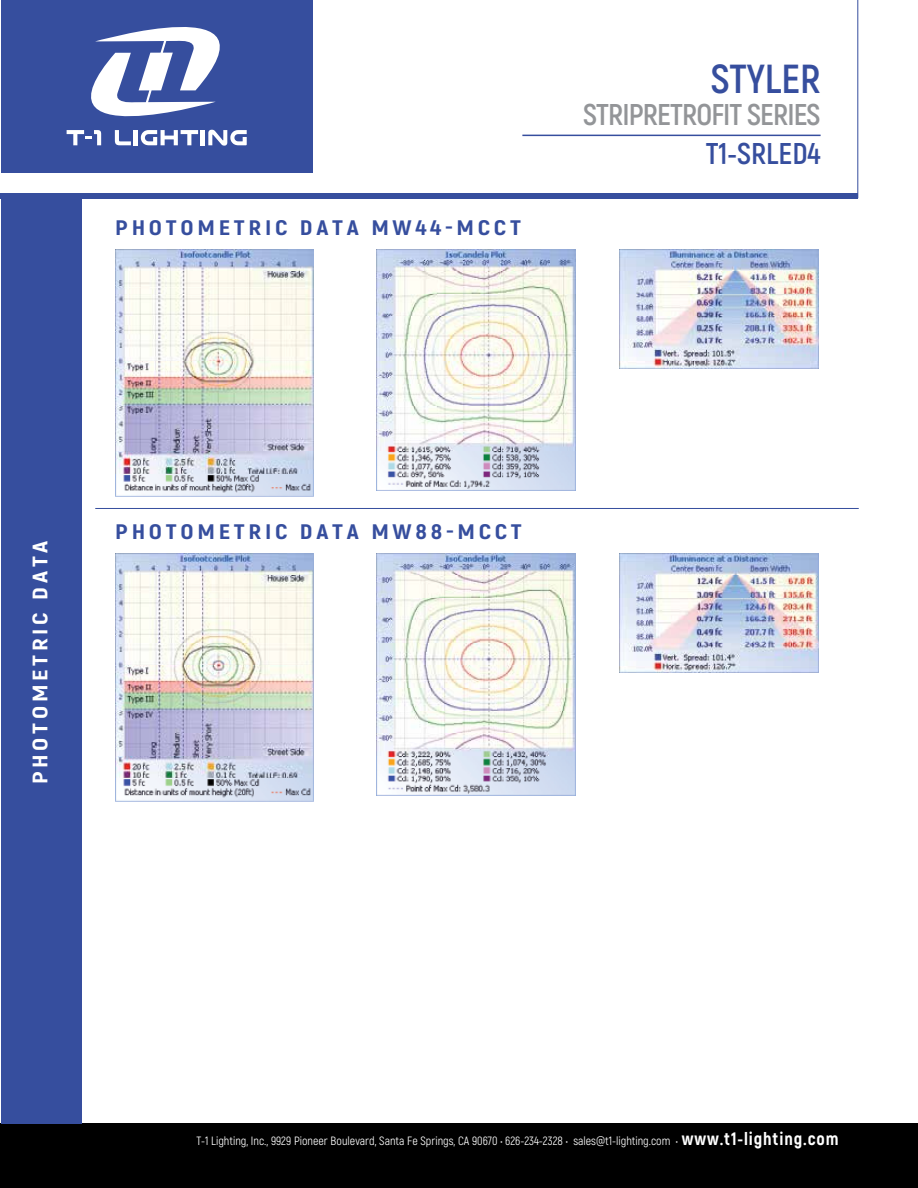
<style>
.page{position:relative;width:918px;height:1188px;background:#fff}
.page>*{position:absolute;margin:0;border:0;box-sizing:border-box;transform-origin:0 0}
.t1{font:700 40.5px "Akrobat";color:#364e9e}
.t2{font:700 30px "Akrobat";letter-spacing:-.03em;color:#939598}
.t3{font:700 30px "Akrobat";color:#364e9e}
.t4{font:800 21px "Akrobat";letter-spacing:.15em;color:#364e9e;scale:1.18 1}
.t5{font:800 21px "Akrobat";letter-spacing:.15em;color:#fff;scale:1.18 1}
.t6{font:12px "Akrobat";color:#fff}
.s1{font-weight:800;font-size:18px}
</style>
<div class="page">
<div style="left:1px;top:1123px;width:917px;height:65px;background:#000"></div>
<div style="left:1px;top:0;width:312px;height:172px;background:#364e9e"></div>
<hr style="left:858px;top:0;width:1px;height:198px;background:#364e9e">
<div style="left:1px;top:193px;width:857px;height:5px;background:#364e9e"></div>
<div style="left:1px;top:198px;width:81px;height:925px;background:#364e9e"></div>
<hr style="left:95px;top:508px;width:764px;height:1px;background:#364e9e">
<img style="left:115px;top:249px;width:199px;height:248px">
<img style="left:376px;top:249px;width:199px;height:242px">
<img style="left:620px;top:249px;width:198px;height:119px">
<img style="left:115px;top:553px;width:199px;height:248px">
<img style="left:376px;top:553px;width:199px;height:242px">
<img style="left:620px;top:553px;width:198px;height:120px">
<hr style="left:522px;top:135px;width:299px;height:1px;background:#364e9e">
<svg style="left:66px;top:27px;width:181px;height:119px"></svg>
<h3 class="t4" style="left:115px;top:215px;width:345px">PHOTOMETRIC DATA MW44-MCCT</h3>
<h1 class="t1" style="left:711px;top:53px;width:111px">STYLER</h1>
<h2 class="t2" style="left:583px;top:96px;width:239px">STRIPRETROFIT SERIES</h2>
<h2 class="t3" style="left:706px;top:135px;width:116px">T1-SRLED4</h2>
<h3 class="t5" style="left:27px;top:784px;width:208px;rotate:-90deg">PHOTOMETRIC DATA</h3>
<h3 class="t4" style="left:115px;top:518px;width:346px">PHOTOMETRIC DATA MW88-MCCT</h3>
<p class="t6" style="left:196px;top:1134px;width:644px">T-1 Lighting, Inc., 9929 Pioneer Boulevard, Santa Fe Springs, CA 90670 • 626-234-2328 • sales@t1-lighting.com • <span class="s1">www.t1-lighting.com</span></p>
</div>
